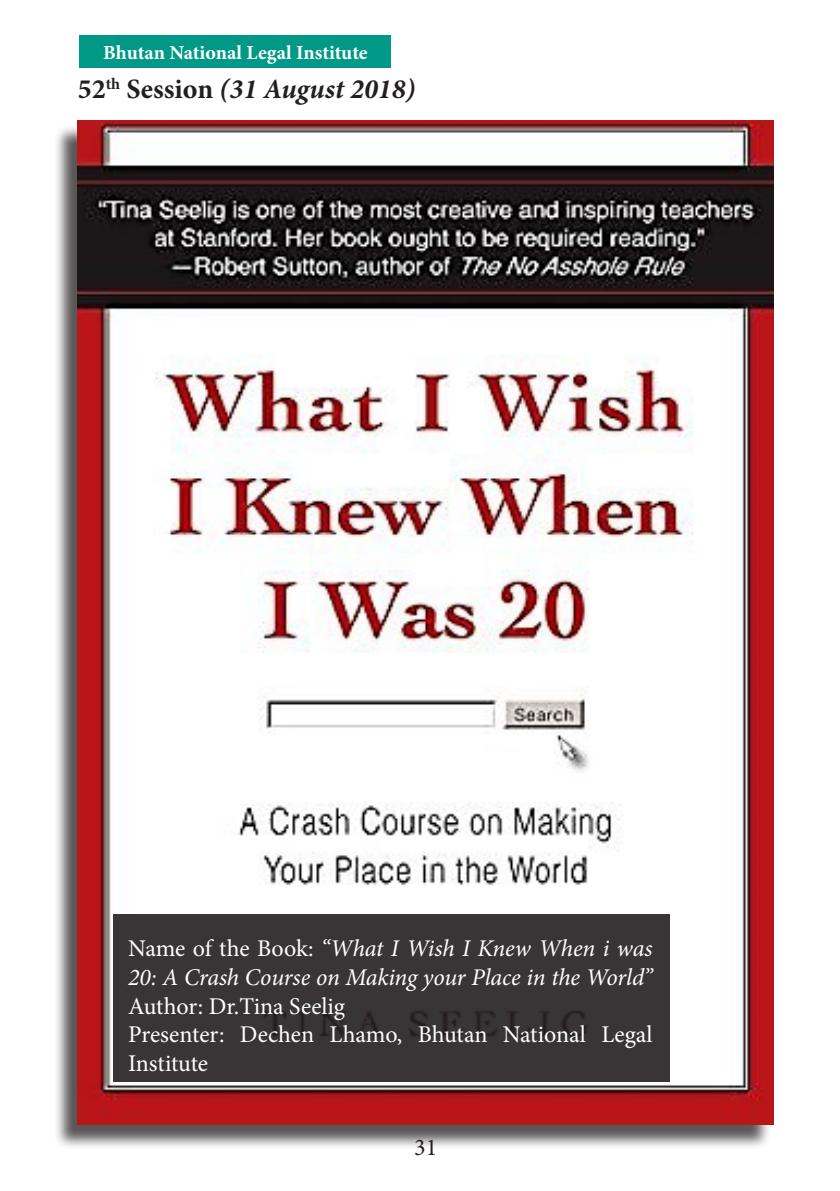
<style>
.page{position:relative;width:840px;height:1191px;background:#fff}
.page>*{position:absolute;margin:0;border:0;box-sizing:border-box;transform-origin:0 0}
.t1{font:italic 700 28px "Minion Pro";color:#231f20}
.t2{font:24px/28.8px "Minion Pro";letter-spacing:-.005em;color:#fff}
.t3{font:24px "Minion Pro";color:#231f20}
.t4{font:700 20px "Minion Pro";letter-spacing:-.005em;color:#fff}
.s1{font-style:normal}
.s2{font-style:italic}
</style>
<div class="page">
<div style="left:79px;top:35px;width:312px;height:33px;background:#009886"></div>
<div style="left:53px;top:124px;width:717px;height:1026px;background:#231f20;opacity:.75"></div>
<img style="left:78px;top:120px;width:695px;height:1004px">
<div style="left:113px;top:914px;width:556px;height:167px;background:#393536"></div>
<p class="t4" style="left:103px;top:38px;width:266px">Bhutan National Legal Institute</p>
<p class="t1" style="left:78px;top:69px;width:339px"><span class="s1">52</span><sup>th</sup> <span class="s1">Session</span> (31 August 2018)</p>
<p class="t2" style="left:128px;top:934px;width:526px">Name of the Book: <span class="s2">“What I Wish I Knew When i was 20: A Crash Course on Making your Place in the World” </span>Author: Dr.Tina Seelig<br>Presenter: Dechen Lhamo, Bhutan National Legal Institute</p>
<p class="t3" style="left:414px;top:1131px;width:25px">31</p>
</div>
